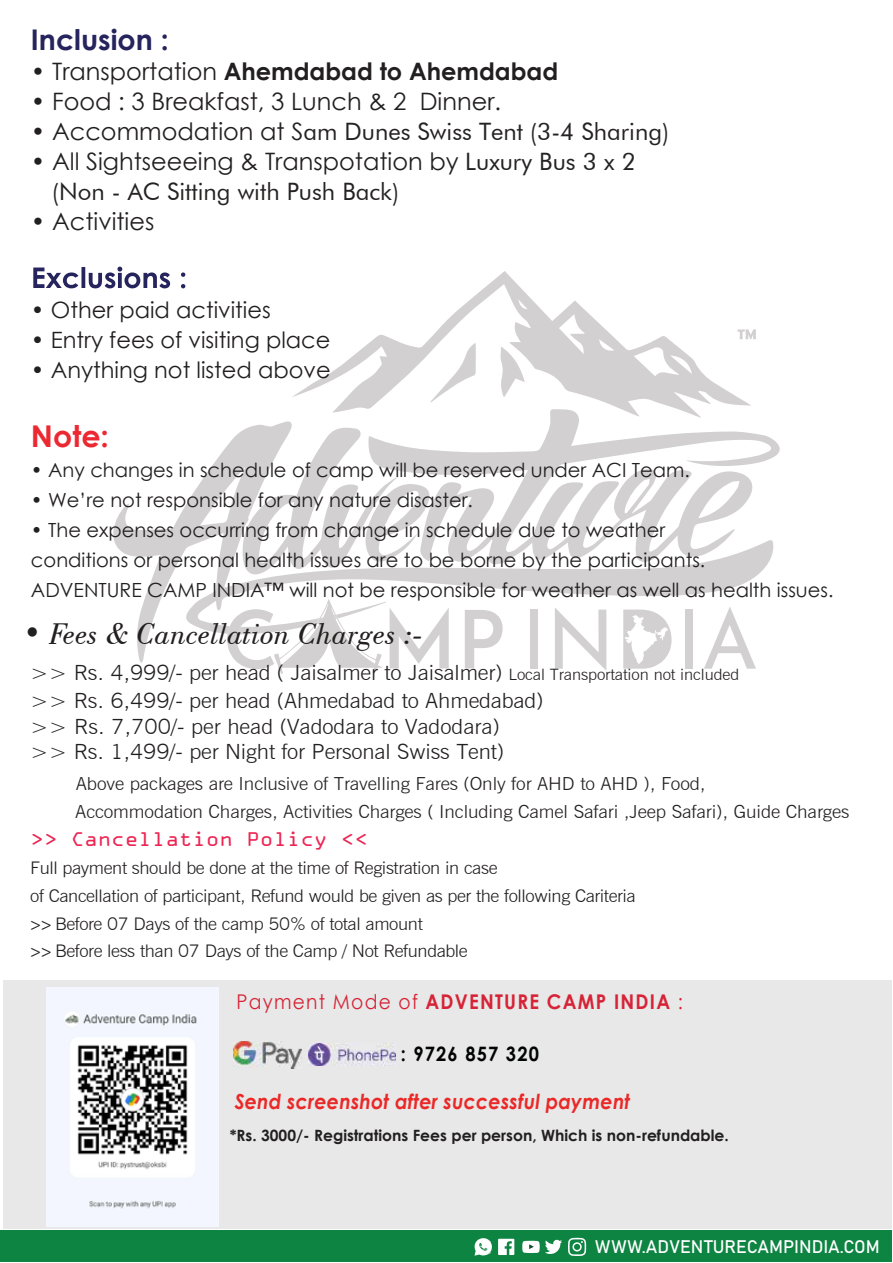
<style>
.page{position:relative;width:893px;height:1263px;background:#fff}
.page>*{position:absolute;margin:0;border:0;box-sizing:border-box;transform-origin:0 0}
.t1{font:italic 31.5px "Bodoni BT";color:#221f1f}
.t2{font:700 30px "Century Gothic";color:#ec2932}
.t3{font:700 28.5px "Century Gothic";color:#26245d}
.t4{font:24px "Century Gothic";color:#221f20}
.t5{font:24px "Futura BT";color:#252222}
.t6{font:700 24px "Century Gothic";color:#221f20}
.t7{font:22.5px "Century Gothic";color:#221f20}
.t8{font:300 21px/26.4px "News Gothic BT";letter-spacing:-.005em;color:#221f1f;scale:1.07 1}
.t9{font:21px "OCRA Extended";color:#ec2553;scale:1.07 1}
.t10{font:italic 700 20.7px "Century Gothic";letter-spacing:.01em;color:#eb2828;scale:.92 1}
.t11{font:700 20.25px "Century Gothic";letter-spacing:.065em;color:#d62337;scale:.92 1}
.t12{font:700 19.8px "Century Gothic";letter-spacing:.065em;color:#020303;scale:.92 1}
.t13{font:19.5px/30px "Century Gothic";color:#221f20}
.t14{font:300 18px/27.8px "News Gothic BT";letter-spacing:-.005em;color:#221f1f;scale:1.07 1}
.t15{font:18px "Bahnschrift";color:#fff}
.t16{font:300 17.4px/27.8px "News Gothic BT";letter-spacing:-.02em;color:#221f1f;scale:1.07 1}
.t17{font:700 15.6px "Century Gothic";color:#221f20}
.s1{font-weight:400}
.s2{font-family:"Century Gothic";color:#221f20}
.s3{font-family:"Futura BT";color:#252222}
.s4{font-size:15.75px}
.s5{font-family:"Myriad Pro";font-weight:400}
</style>
<div class="page">
<div style="left:530px;top:609px;width:8px;height:60px;background:#d2d0d0"></div>
<svg style="left:555px;top:663px;width:51px;height:7px"></svg>
<div style="left:685px;top:609px;width:8px;height:60px;background:#d2d0d0"></div>
<svg style="left:704px;top:663px;width:52px;height:6px"></svg>
<svg style="left:623px;top:663px;width:37px;height:6px"></svg>
<svg style="left:113px;top:421px;width:655px;height:242px"></svg>
<svg style="left:368px;top:418px;width:412px;height:146px"></svg>
<svg style="left:292px;top:271px;width:459px;height:147px"></svg>
<svg style="left:240px;top:428px;width:191px;height:146px"></svg>
<svg style="left:430px;top:343px;width:46px;height:59px"></svg>
<svg style="left:500px;top:346px;width:25px;height:51px"></svg>
<svg style="left:390px;top:608px;width:59px;height:60px"></svg>
<svg style="left:465px;top:610px;width:38px;height:58px"></svg>
<svg style="left:227px;top:599px;width:156px;height:75px"></svg>
<svg style="left:737px;top:329px;width:19px;height:10px"></svg>
<svg style="left:33px;top:267px;width:152px;height:21px"></svg>
<div style="left:3px;top:981px;width:888px;height:248px;background:#e7e8e7"></div>
<img style="left:234px;top:1042px;width:68px;height:27px">
<img style="left:47px;top:987px;width:172px;height:239px">
<img style="left:308px;top:1044px;width:87px;height:21px">
<div style="left:0;top:1230px;width:891px;height:31px;background:#0d8442"></div>
<svg style="left:475px;top:1238px;width:17px;height:17px"></svg>
<svg style="left:498px;top:1239px;width:16px;height:16px"></svg>
<svg style="left:522px;top:1239px;width:40px;height:15px"></svg>
<svg style="left:568px;top:1238px;width:18px;height:18px"></svg>
<h3 class="t3" style="left:31px;top:18px;width:139px">Inclusion :</h3>
<p class="t6" style="left:31px;top:53px;width:529px"><span class="s1">• Transportation</span> Ahemdabad to Ahemdabad</p>
<p class="t4" style="left:31px;top:84px;width:472px">• Food : 3 Breakfast, 3 Lunch &amp; 2 Dinner.</p>
<p class="t5" style="left:31px;top:117px;width:640px"><span class="s2">• Accommodation at S</span>am Dunes Swiss Tent (3-4 Sharing)</p>
<p class="t4" style="left:31px;top:144px;width:606px">• All Sightseeeing &amp; Transpotation by <span class="s3">Luxury Bus 3 x 2</span></p>
<p class="t5" style="left:52px;top:177px;width:348px">(Non - AC Sitting with Push Back)</p>
<p class="t4" style="left:31px;top:204px;width:125px">• Activities</p>
<p class="t7" style="left:31px;top:294px;width:241px">• Other paid activities</p>
<p class="t7" style="left:31px;top:324px;width:301px">• Entry fees of visiting place</p>
<p class="t7" style="left:31px;top:354px;width:301px">• Anything not listed above</p>
<h2 class="t2" style="left:31px;top:413px;width:80px">Note:</h2>
<p class="t13" style="left:31px;top:455px;width:660px">• Any changes in schedule of camp will be reserved under ACI Team.</p>
<p class="t13" style="left:31px;top:485px;width:444px">• We’re not responsible for any nature disaster.</p>
<p class="t13" style="left:31px;top:515px;width:804px">• The expenses occurring from change in schedule due to weather<br>conditions or personal health issues are to be borne by the participants.<br>ADVENTURE CAMP INDIA™ will not be responsible for weather as well as health issues.</p>
<h1 class="t1" style="left:23px;top:615px;width:402px">• Fees &amp; Cancellation Charges :-</h1>
<p class="t8" style="left:30px;top:659px;width:664px">&gt;&gt; Rs. 4,999/- per head ( Jaisalmer to Jaisalmer) <span class="s4">Local Transportation not included </span>&gt;&gt; Rs. 6,499/- per head (Ahmedabad to Ahmedabad)<br>&gt;&gt; Rs. 7,700/- per head (Vadodara to Vadodara)<br>&gt;&gt; Rs. 1,499/- per Night for Personal Swiss Tent)</p>
<p class="t14" style="left:75px;top:769px;width:725px">Above packages are Inclusive of Travelling Fares (Only for AHD to AHD ), Food,<br>Accommodation Charges, Activities Charges ( Including Camel Safari ,Jeep Safari), Guide Charges</p>
<p class="t9" style="left:30px;top:828px;width:317px">&gt;&gt; Cancellation Policy &lt;&lt;</p>
<p class="t16" style="left:30px;top:854px;width:567px">Full payment should be done at the time of Registration in case<br>of Cancellation of participant, Refund would be given as per the following Cariteria <span class="s5">&gt;&gt;</span> Before 07 Days of the camp 50% of total amount<br><span class="s5">&gt;&gt;</span> Before less than 07 Days of the Camp / Not Refundable</p>
<p class="t11" style="left:236px;top:986px;width:487px"><span class="s1">Payment Mode of</span> ADVENTURE CAMP INDIA <span class="s1">:</span></p>
<p class="t12" style="left:401px;top:1039px;width:152px">: 9726 857 320</p>
<p class="t10" style="left:235px;top:1086px;width:431px">Send screenshot after successful payment</p>
<p class="t17" style="left:230px;top:1123px;width:501px">*Rs. 3000/- Registrations Fees per person, Which is non-refundable.</p>
<p class="t15" style="left:595px;top:1233px;width:286px">WWW.ADVENTURECAMPINDIA.COM</p>
</div>
